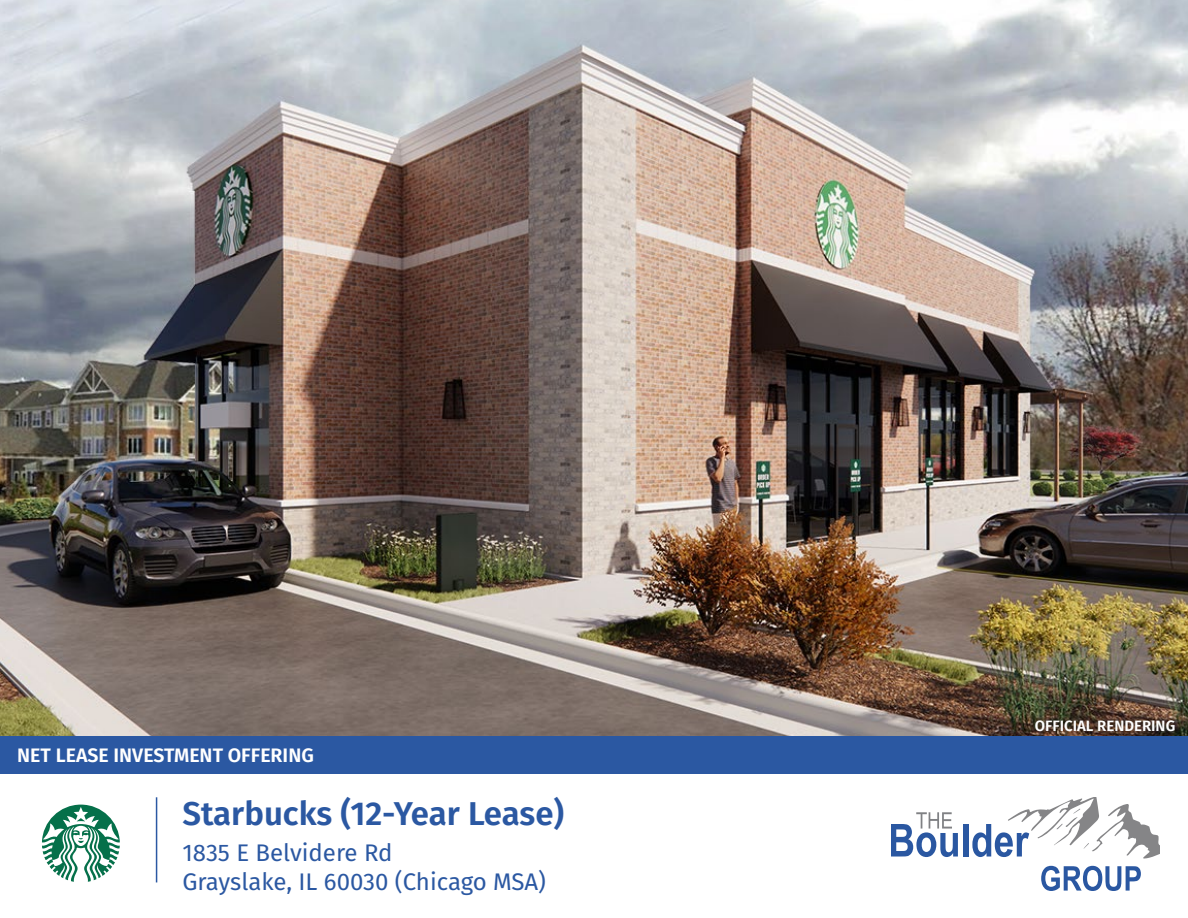
<style>
.page{position:relative;width:1188px;height:918px;background:#fff}
.page>*{position:absolute;margin:0;border:0;box-sizing:border-box;transform-origin:0 0}
.t1{font:600 33px "Fira Sans";color:#2b58a2}
.t2{font:24px/28.8px "Fira Sans";color:#2b58a2}
.t3{font:600 19.5px "Fira Sans";color:#fff}
.t4{font:600 15px "Fira Sans";color:#fff}
</style>
<div class="page">
<img style="left:0;top:0;width:1188px;height:736px">
<svg style="left:891px;top:812px;width:67px;height:45px"></svg>
<div style="left:963px;top:824px;width:5px;height:33px;background:#2a57a1"></div>
<svg style="left:972px;top:797px;width:188px;height:62px"></svg>
<svg style="left:1041px;top:866px;width:100px;height:25px"></svg>
<div style="left:0;top:736px;width:1188px;height:37px;background:#2b58a2"></div>
<hr style="left:156px;top:797px;width:1px;height:85px;background:#2b58a2">
<svg style="left:42px;top:805px;width:78px;height:77px"></svg>
<p class="t3" style="left:17px;top:739px;width:298px">NET LEASE INVESTMENT OFFERING</p>
<h1 class="t1" style="left:182px;top:787px;width:383px">Starbucks (12-Year Lease)</h1>
<p class="t2" style="left:182px;top:837px;width:365px">1835 E Belvidere Rd<br>Grayslake, IL 60030 (Chicago MSA)</p>
<p class="t4" style="left:1035px;top:714px;width:142px">OFFICIAL RENDERING</p>
</div>
